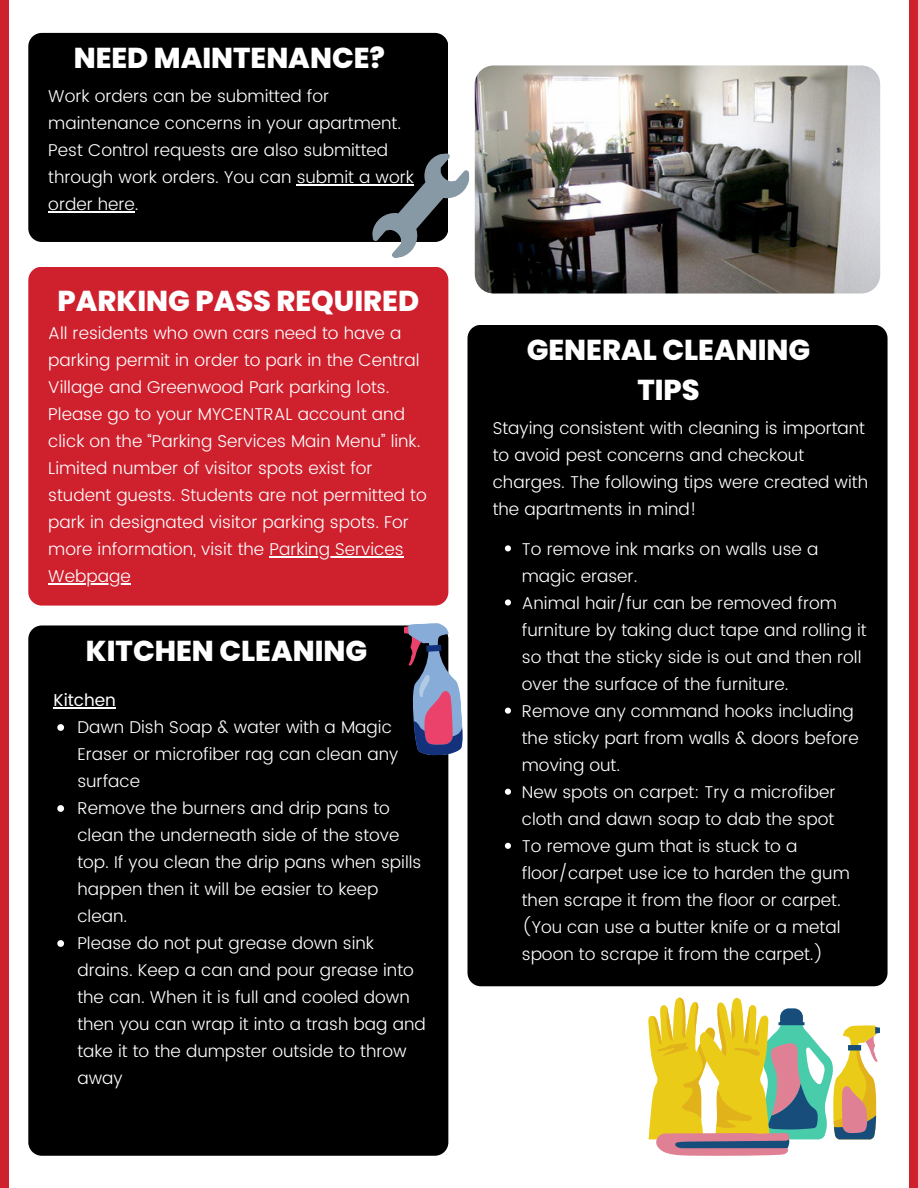
<style>
.page{position:relative;width:918px;height:1188px;background:#fff}
.page>*{position:absolute;margin:0;border:0;box-sizing:border-box;transform-origin:0 0}
.t1{font:800 28.8px/40.2px "Poppins";color:#fff;text-align:center}
.t2{font:300 17.1px/27px "Poppins";color:#fff}
.t3{font:17.1px "Poppins";color:#fff}
</style>
<div class="page">
<div style="left:0;top:0;width:9px;height:1188px;background:#cf202e"></div>
<div style="left:909px;top:0;width:9px;height:1188px;background:#cf202e"></div>
<div style="left:28px;top:267px;width:420px;height:339px;background:#cf202e;border-radius:13px"></div>
<div style="left:28px;top:33px;width:420px;height:209px;background:#000;border-radius:13px"></div>
<div style="left:467px;top:325px;width:421px;height:661px;background:#000;border-radius:13px"></div>
<div style="left:28px;top:625px;width:420px;height:531px;background:#000;border-radius:13px"></div>
<svg style="left:367px;top:152px;width:108px;height:108px"></svg>
<svg style="left:404px;top:623px;width:59px;height:134px"></svg>
<img style="left:475px;top:65px;width:405px;height:229px;border-radius:19px">
<svg style="left:648px;top:998px;width:232px;height:158px"></svg>
<hr style="left:297px;top:184px;width:117px;height:1px;background:#fff">
<hr style="left:48px;top:211px;width:87px;height:1px;background:#fff">
<hr style="left:53px;top:707px;width:63px;height:1px;background:#fff">
<svg style="left:57px;top:724px;width:7px;height:7px"></svg>
<svg style="left:57px;top:805px;width:7px;height:7px"></svg>
<svg style="left:57px;top:940px;width:7px;height:7px"></svg>
<svg style="left:505px;top:545px;width:6px;height:6px"></svg>
<svg style="left:505px;top:599px;width:6px;height:7px"></svg>
<svg style="left:505px;top:708px;width:6px;height:6px"></svg>
<svg style="left:505px;top:789px;width:6px;height:6px"></svg>
<svg style="left:505px;top:843px;width:6px;height:6px"></svg>
<hr style="left:269px;top:557px;width:135px;height:1px;background:#fff">
<hr style="left:48px;top:584px;width:83px;height:1px;background:#fff">
<p class="t1" style="left:74px;top:38px;width:313px">NEED MAINTENANCE?</p>
<p class="t2" style="left:48px;top:83px;width:367px">Work orders can be submitted for maintenance concerns in your apartment.<br>Pest Control requests are also submitted through work orders. You can submit a work order here.</p>
<p class="t1" style="left:58px;top:280px;width:363px">PARKING PASS REQUIRED</p>
<p class="t2" style="left:48px;top:320px;width:380px">All residents who own cars need to have a parking permit in order to park in the Central Village and Greenwood Park parking lots.<br>Please go to your MYCENTRAL account and click on the “Parking Services Main Menu” link.<br>Limited number of visitor spots exist for student guests. Students are not permitted to park in designated visitor parking spots. For more information, visit the Parking Services</p>
<h1 class="t2" style="left:48px;top:563px;width:84px">Webpage</h1>
<p class="t1" style="left:86px;top:631px;width:283px">KITCHEN CLEANING</p>
<p class="t3" style="left:53px;top:690px;width:64px">Kitchen</p>
<p class="t2" style="left:77px;top:714px;width:322px">Dawn Dish Soap &amp; water with a Magic<br>Eraser or microfiber rag can clean any surface</p>
<h1 class="t2" style="left:77px;top:795px;width:345px">Remove the burners and drip pans to clean the underneath side of the stove top. If you clean the drip pans when spills happen then it will be easier to keep clean.</h1>
<p class="t2" style="left:77px;top:930px;width:350px">Please do not put grease down sink drains. Keep a can and pour grease into the can. When it is full and cooled down then you can wrap it into a trash bag and take it to the dumpster outside to throw away</p>
<p class="t1" style="left:527px;top:330px;width:285px">GENERAL CLEANING<br>TIPS</p>
<h1 class="t2" style="left:493px;top:414px;width:377px">Staying consistent with cleaning is important to avoid pest concerns and checkout charges. The following tips were created with the apartments in mind!</h1>
<p class="t2" style="left:522px;top:535px;width:298px">To remove ink marks on walls use a magic eraser.</p>
<p class="t2" style="left:522px;top:590px;width:346px">Animal hair/fur can be removed from furniture by taking duct tape and rolling it so that the sticky side is out and then roll over the surface of the furniture.</p>
<p class="t2" style="left:522px;top:698px;width:338px">Remove any command hooks including the sticky part from walls &amp; doors before moving out.</p>
<p class="t2" style="left:522px;top:779px;width:315px">New spots on carpet: Try a microfiber cloth and dawn soap to dab the spot</p>
<p class="t2" style="left:522px;top:833px;width:330px">To remove gum that is stuck to a floor/carpet use ice to harden the gum then scrape it from the floor or carpet. (You can use a butter knife or a metal spoon to scrape it from the carpet.)</p>
</div>
